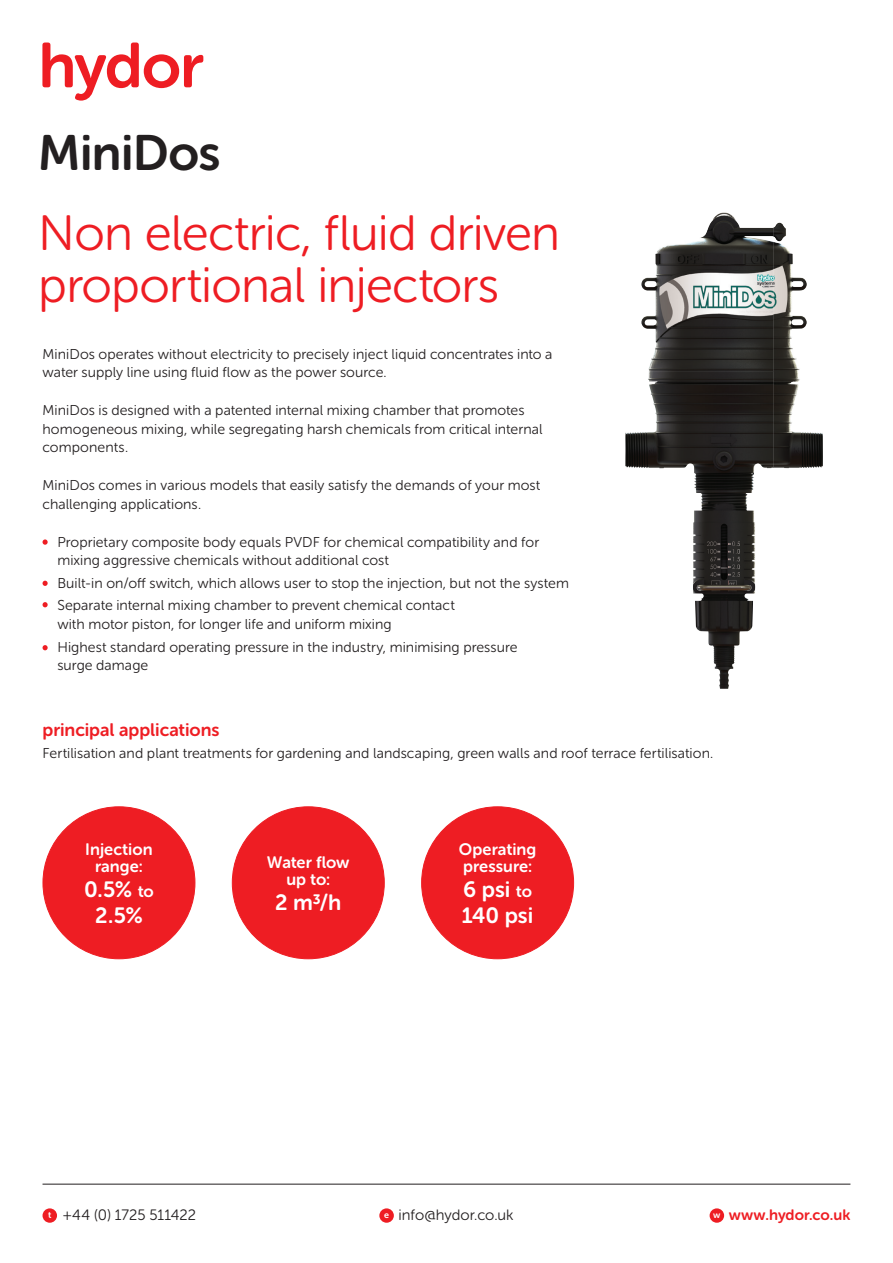
<style>
.page{position:relative;width:893px;height:1263px;background:#fff}
.page>*{position:absolute;margin:0;border:0;box-sizing:border-box;transform-origin:0 0}
.t1{font:49.5px/52.5px "Museo Sans Rounded 300";letter-spacing:-.015em;color:#ee1d23}
.t2{font:49.5px "Museo Sans Rounded 700";letter-spacing:-.01em;color:#231f20}
.t3{font:22.05px/25.3px "Museo Sans Rounded 700";color:#fff;text-align:center}
.t4{font:18px "Museo Sans Rounded 700";color:#ee1d23}
.t5{font:16.5px/16.5px "Museo Sans Rounded 700";color:#fff;text-align:center}
.t6{font:15px "Museo Sans Rounded 300";color:#231f20}
.t7{font:15px "Museo Sans Rounded 700";letter-spacing:.005em;color:#ee1d23}
.t8{font:14.25px/18.8px "Museo Sans Rounded 300";letter-spacing:.005em;color:#231f20}
.s1{font-size:16.5px}
.s2{font-family:"Museo Sans Rounded 700";font-size:9px;color:#fff}
.s3{font-size:9px;color:#fff}
</style>
<div class="page">
<hr style="left:43px;top:1184px;width:807px;height:1px;background:#231f20">
<svg style="left:42px;top:43px;width:161px;height:58px"></svg>
<div style="left:379px;top:1208px;width:15px;height:15px;background:#ee1d23;border-radius:50%"></div>
<div style="left:43px;top:1208px;width:14px;height:15px;background:#ee1d23;border-radius:50%"></div>
<div style="left:710px;top:1208px;width:14px;height:15px;background:#ee1d23;border-radius:50%"></div>
<img style="left:641px;top:213px;width:132px;height:158px">
<img style="left:773px;top:223px;width:50px;height:245px">
<img style="left:625px;top:371px;width:129px;height:106px">
<img style="left:693px;top:477px;width:42px;height:212px">
<svg style="left:43px;top:539px;width:5px;height:6px"></svg>
<svg style="left:43px;top:581px;width:5px;height:5px"></svg>
<svg style="left:43px;top:602px;width:5px;height:5px"></svg>
<svg style="left:43px;top:645px;width:5px;height:5px"></svg>
<div style="left:43px;top:807px;width:152px;height:152px;background:#ee1d23;border-radius:50%"></div>
<div style="left:232px;top:807px;width:152px;height:152px;background:#ee1d23;border-radius:50%"></div>
<div style="left:422px;top:807px;width:152px;height:152px;background:#ee1d23;border-radius:50%"></div>
<h1 class="t2" style="left:38px;top:125px;width:184px">MiniDos</h1>
<h1 class="t1" style="left:38px;top:207px;width:523px">Non electric, fluid driven proportional injectors</h1>
<p class="t8" style="left:43px;top:344px;width:511px">MiniDos operates without electricity to precisely inject liquid concentrates into a water supply line using fluid flow as the power source.</p>
<p class="t8" style="left:43px;top:401px;width:502px">MiniDos is designed with a patented internal mixing chamber that promotes homogeneous mixing, while segregating harsh chemicals from critical internal components.</p>
<p class="t8" style="left:43px;top:476px;width:499px">MiniDos comes in various models that easily satisfy the demands of your most challenging applications.</p>
<p class="t8" style="left:57px;top:532px;width:483px">Proprietary composite body equals PVDF for chemical compatibility and for mixing aggressive chemicals without additional cost</p>
<p class="t8" style="left:57px;top:572px;width:513px;line-height:22.5px">Built-in on/off switch, which allows user to stop the injection, but not the system<br>Separate internal mixing chamber to prevent chemical contact</p>
<p class="t8" style="left:57px;top:613px;width:462px;line-height:22.5px">with motor piston, for longer life and uniform mixing<br>Highest standard operating pressure in the industry, minimising pressure</p>
<p class="t8" style="left:57px;top:656px;width:93px">surge damage</p>
<p class="t4" style="left:43px;top:719px;width:179px">principal applications</p>
<p class="t8" style="left:43px;top:744px;width:672px">Fertilisation and plant treatments for gardening and landscaping, green walls and roof terrace fertilisation.</p>
<p class="t5" style="left:85px;top:841px;width:69px">Injection range:</p>
<h2 class="t3" style="left:84px;top:877px;width:71px">0.5% <span class="s1">to<br></span>2.5%</h2>
<p class="t5" style="left:267px;top:854px;width:84px">Water flow up to:</p>
<h2 class="t3" style="left:275px;top:890px;width:68px">2 m3/h</h2>
<p class="t5" style="left:459px;top:841px;width:79px;text-align:left">Operating pressure:</p>
<h2 class="t3" style="left:462px;top:877px;width:73px;text-align:left">6 psi <span class="s1">to<br></span>140 psi</h2>
<p class="t6" style="left:48px;top:1207px;width:149px"><span class="s2">t</span> +44 (0) 1725 511422</p>
<p class="t6" style="left:384px;top:1207px;width:131px"><span class="s2">e</span> info@hydor.co.uk</p>
<p class="t7" style="left:713px;top:1207px;width:139px"><span class="s3">w</span> www.hydor.co.uk</p>
</div>
